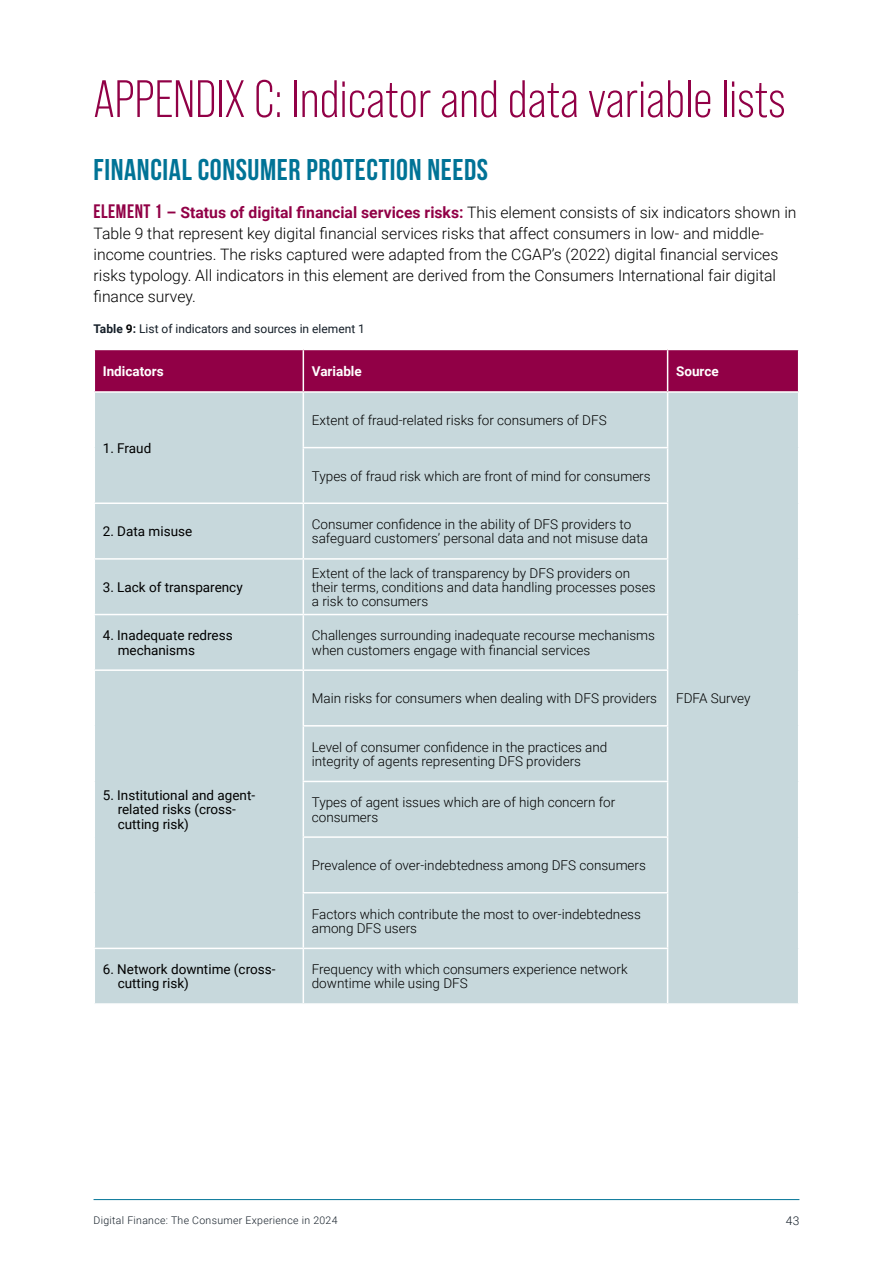
<style>
.page{position:relative;width:893px;height:1263px;background:#fff}
.page>*{position:absolute;margin:0;border:0;box-sizing:border-box;transform-origin:0 0}
.t1{font:52.5px "Bebas Neue Pro";color:#910046}
.t2{font:30px "Bebas Neue";letter-spacing:.02em;color:#007396}
.t3{font:300 15.75px/21px "Roboto";color:#000}
.t4{font:300 13.5px/14.2px "Roboto";color:#000}
.t5{font:13.5px/14.2px "Roboto";color:#000}
.t6{font:700 13.5px "Roboto";color:#fff}
.t7{font:12px "Roboto";color:#141e28}
.t8{font:300 12px "Roboto";color:#141e28}
.t9{font:300 10.5px "Roboto";letter-spacing:.03em;color:#141e28}
.s1{font-family:"Bebas Neue";font-weight:700;font-size:19.5px;color:#910046}
.s2{font-weight:700;color:#910046}
.s3{font-weight:700}
.s4{font-weight:700;color:#000}
</style>
<div class="page">
<hr style="left:94px;top:1199px;width:705px;height:1px;background:#007396">
<div style="left:95px;top:350px;width:703px;height:41px;background:#910046"></div>
<div style="left:95px;top:393px;width:703px;height:610px;background:#c7d8dc"></div>
<hr style="left:303px;top:350px;width:1px;height:41px;background:#fff">
<hr style="left:667px;top:350px;width:1px;height:41px;background:#fff">
<hr style="left:303px;top:447px;width:365px;height:1px;background:#fff">
<hr style="left:303px;top:502px;width:365px;height:2px;background:#fff">
<hr style="left:94px;top:558px;width:209px;height:2px;background:#fff">
<hr style="left:303px;top:558px;width:365px;height:2px;background:#fff">
<hr style="left:94px;top:614px;width:209px;height:1px;background:#fff">
<hr style="left:303px;top:614px;width:365px;height:1px;background:#fff">
<hr style="left:303px;top:669px;width:365px;height:2px;background:#fff">
<hr style="left:303px;top:725px;width:365px;height:1px;background:#fff">
<hr style="left:303px;top:781px;width:365px;height:1px;background:#fff">
<hr style="left:303px;top:836px;width:365px;height:2px;background:#fff">
<hr style="left:303px;top:892px;width:365px;height:1px;background:#fff">
<hr style="left:303px;top:948px;width:365px;height:1px;background:#fff">
<hr style="left:303px;top:504px;width:1px;height:54px;background:#fff">
<hr style="left:303px;top:560px;width:1px;height:54px;background:#fff">
<hr style="left:303px;top:615px;width:1px;height:54px;background:#fff">
<hr style="left:303px;top:949px;width:1px;height:54px;background:#fff">
<hr style="left:303px;top:393px;width:1px;height:54px;background:#fff">
<hr style="left:303px;top:448px;width:1px;height:54px;background:#fff">
<hr style="left:94px;top:502px;width:209px;height:2px;background:#fff">
<hr style="left:94px;top:669px;width:209px;height:2px;background:#fff">
<hr style="left:303px;top:671px;width:1px;height:54px;background:#fff">
<hr style="left:303px;top:726px;width:1px;height:55px;background:#fff">
<hr style="left:303px;top:782px;width:1px;height:54px;background:#fff">
<hr style="left:303px;top:838px;width:1px;height:54px;background:#fff">
<hr style="left:303px;top:893px;width:1px;height:55px;background:#fff">
<hr style="left:94px;top:948px;width:209px;height:1px;background:#fff">
<hr style="left:667px;top:393px;width:1px;height:54px;background:#fff">
<hr style="left:667px;top:448px;width:1px;height:54px;background:#fff">
<hr style="left:667px;top:504px;width:1px;height:54px;background:#fff">
<hr style="left:667px;top:560px;width:1px;height:54px;background:#fff">
<hr style="left:667px;top:615px;width:1px;height:54px;background:#fff">
<hr style="left:667px;top:671px;width:1px;height:54px;background:#fff">
<hr style="left:667px;top:726px;width:1px;height:55px;background:#fff">
<hr style="left:667px;top:782px;width:1px;height:54px;background:#fff">
<hr style="left:667px;top:838px;width:1px;height:54px;background:#fff">
<hr style="left:667px;top:893px;width:1px;height:55px;background:#fff">
<hr style="left:667px;top:949px;width:1px;height:54px;background:#fff">
<h1 class="t1" style="left:94px;top:70px;width:694px">APPENDIX C: Indicator and data variable lists</h1>
<h2 class="t2" style="left:94px;top:153px;width:396px">FINANCIAL CONSUMER PROTECTION NEEDS</h2>
<p class="t3" style="left:94px;top:201px;width:704px"><span class="s1">ELEMENT 1</span> <span class="s2">– Status of digital financial services risks:</span> This element consists of six indicators shown in Table 9 that represent key digital financial services risks that affect consumers in low- and middle&shy;income countries. The risks captured were adapted from the CGAP’s (2022) digital financial services risks typology. All indicators in this element are derived from the Consumers International fair digital finance survey.</p>
<p class="t7" style="left:94px;top:320px;width:273px"><span class="s3">Table</span> <span class="s4">9</span><span class="s3">:</span> List of indicators and sources in element 1</p>
<p class="t6" style="left:103px;top:361px;width:62px">Indicators</p>
<p class="t6" style="left:312px;top:361px;width:51px">Variable</p>
<p class="t6" style="left:676px;top:361px;width:44px">Source</p>
<p class="t5" style="left:103px;top:440px;width:50px">1. Fraud</p>
<p class="t4" style="left:312px;top:412px;width:296px">Extent of fraud-related risks for consumers of DFS</p>
<p class="t4" style="left:312px;top:468px;width:340px">Types of fraud risk which are front of mind for consumers</p>
<p class="t5" style="left:103px;top:524px;width:91px">2. Data misuse</p>
<p class="t4" style="left:312px;top:517px;width:338px">Consumer confidence in the ability of DFS providers to safeguard customers’ personal data and not misuse data</p>
<p class="t5" style="left:103px;top:579px;width:141px">3. Lack of transparency</p>
<p class="t4" style="left:312px;top:565px;width:345px">Extent of the lack of transparency by DFS providers on their terms, conditions and data handling processes poses a risk to consumers</p>
<p class="t5" style="left:118px;top:628px;width:116px;text-indent:-15px">4. Inadequate redress mechanisms</p>
<p class="t4" style="left:312px;top:628px;width:345px">Challenges surrounding inadequate recourse mechanisms when customers engage with financial services</p>
<p class="t5" style="left:118px;top:788px;width:139px;text-indent:-15px">5. Institutional and agent&shy;related risks (cross&shy;cutting risk)</p>
<p class="t4" style="left:312px;top:691px;width:347px">Main risks for consumers when dealing with DFS providers</p>
<p class="t4" style="left:312px;top:739px;width:297px">Level of consumer confidence in the practices and integrity of agents representing DFS providers</p>
<p class="t4" style="left:312px;top:795px;width:305px">Types of agent issues which are of high concern for consumers</p>
<p class="t4" style="left:312px;top:857px;width:336px">Prevalence of over-indebtedness among DFS consumers</p>
<p class="t4" style="left:312px;top:906px;width:331px">Factors which contribute the most to over-indebtedness among DFS users</p>
<p class="t5" style="left:118px;top:962px;width:159px;text-indent:-15px">6. Network downtime (cross&shy;cutting risk)</p>
<p class="t4" style="left:312px;top:962px;width:317px">Frequency with which consumers experience network downtime while using DFS</p>
<p class="t4" style="left:676px;top:691px;width:76px">FDFA Survey</p>
<p class="t9" style="left:94px;top:1213px;width:246px">Digital Finance: The Consumer Experience in 2024</p>
<p class="t8" style="left:786px;top:1212px;width:15px">43</p>
</div>
